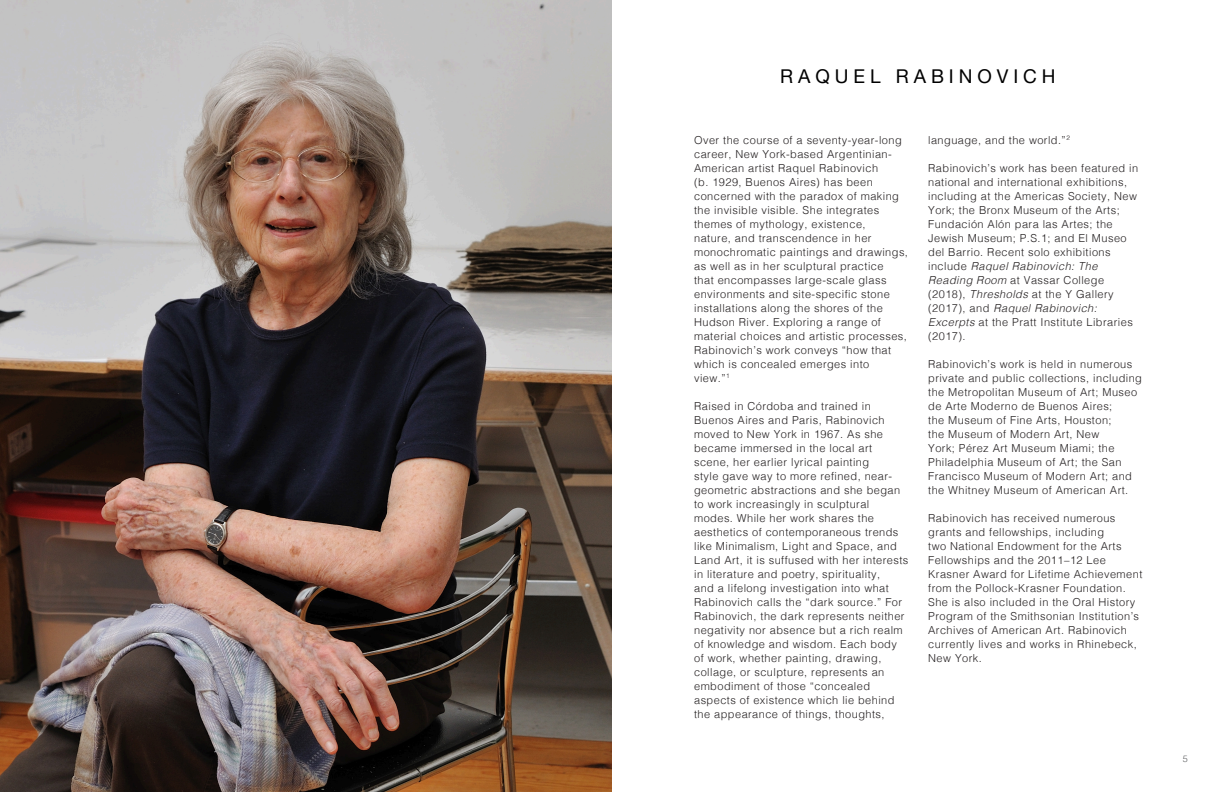
<style>
.page{position:relative;width:1224px;height:792px;background:#fff}
.page>*{position:absolute;margin:0;border:0;box-sizing:border-box;transform-origin:0 0}
.t1{font:19px "Helvetica Neue";letter-spacing:.26em;color:#000}
.t2{font:300 11px/14px "Helvetica";letter-spacing:.04em;color:#231f20}
.t3{font:300 9px "Helvetica";color:#57585a}
.s1{font-style:italic}
</style>
<div class="page">
<img style="left:0;top:0;width:612px;height:792px">
<h1 class="t1" style="left:780px;top:63px;width:277px">RAQUEL RABINOVICH</h1>
<p class="t2" style="left:694px;top:132px;width:215px">Over the course of a seventy-year-long career, New York-based Argentinian-American artist Raquel Rabinovich<br>(b. 1929, Buenos Aires) has been concerned with the paradox of making the invisible visible. She integrates themes of mythology, existence,<br>nature, and transcendence in her monochromatic paintings and drawings, as well as in her sculptural practice<br>that encompasses large-scale glass environments and site-specific stone installations along the shores of the Hudson River. Exploring a range of material choices and artistic processes, Rabinovich’s work conveys “how that which is concealed emerges into<br>view.”<sup>1</sup></p>
<p class="t2" style="left:694px;top:398px;width:216px">Raised in Córdoba and trained in Buenos Aires and Paris, Rabinovich moved to New York in 1967. As she became immersed in the local art scene, her earlier lyrical painting<br>style gave way to more refined, near&shy;geometric abstractions and she began to work increasingly in sculptural modes. While her work shares the aesthetics of contemporaneous trends like Minimalism, Light and Space, and Land Art, it is suffused with her interests in literature and poetry, spirituality,<br>and a lifelong investigation into what Rabinovich calls the “dark source.” For Rabinovich, the dark represents neither negativity nor absence but a rich realm of knowledge and wisdom. Each body of work, whether painting, drawing, collage, or sculpture, represents an embodiment of those “concealed aspects of existence which lie behind the appearance of things, thoughts,</p>
<p class="t2" style="left:928px;top:132px;width:143px">language, and the world.”<sup>2</sup></p>
<p class="t2" style="left:928px;top:160px;width:212px">Rabinovich’s work has been featured in national and international exhibitions, including at the Americas Society, New York; the Bronx Museum of the Arts; Fundación Alón para las Artes; the Jewish Museum; P.S.1; and El Museo del Barrio. Recent solo exhibitions include <span class="s1">Raquel Rabinovich: The Reading Room</span> at Vassar College (2018), <span class="s1">Thresholds</span> at the Y Gallery (2017), and <span class="s1">Raquel Rabinovich:<br>Excerpts</span> at the Pratt Institute Libraries (2017).</p>
<p class="t2" style="left:928px;top:356px;width:215px">Rabinovich’s work is held in numerous private and public collections, including the Metropolitan Museum of Art; Museo de Arte Moderno de Buenos Aires;<br>the Museum of Fine Arts, Houston;<br>the Museum of Modern Art, New<br>York; Pérez Art Museum Miami; the Philadelphia Museum of Art; the San Francisco Museum of Modern Art; and the Whitney Museum of American Art.</p>
<p class="t2" style="left:928px;top:510px;width:216px">Rabinovich has received numerous grants and fellowships, including<br>two National Endowment for the Arts Fellowships and the 2011–12 Lee Krasner Award for Lifetime Achievement from the Pollock-Krasner Foundation.<br>She is also included in the Oral History Program of the Smithsonian Institution’s Archives of American Art. Rabinovich currently lives and works in Rhinebeck, New York.</p>
<p class="t3" style="left:1183px;top:752px;width:7px">5</p>
</div>
